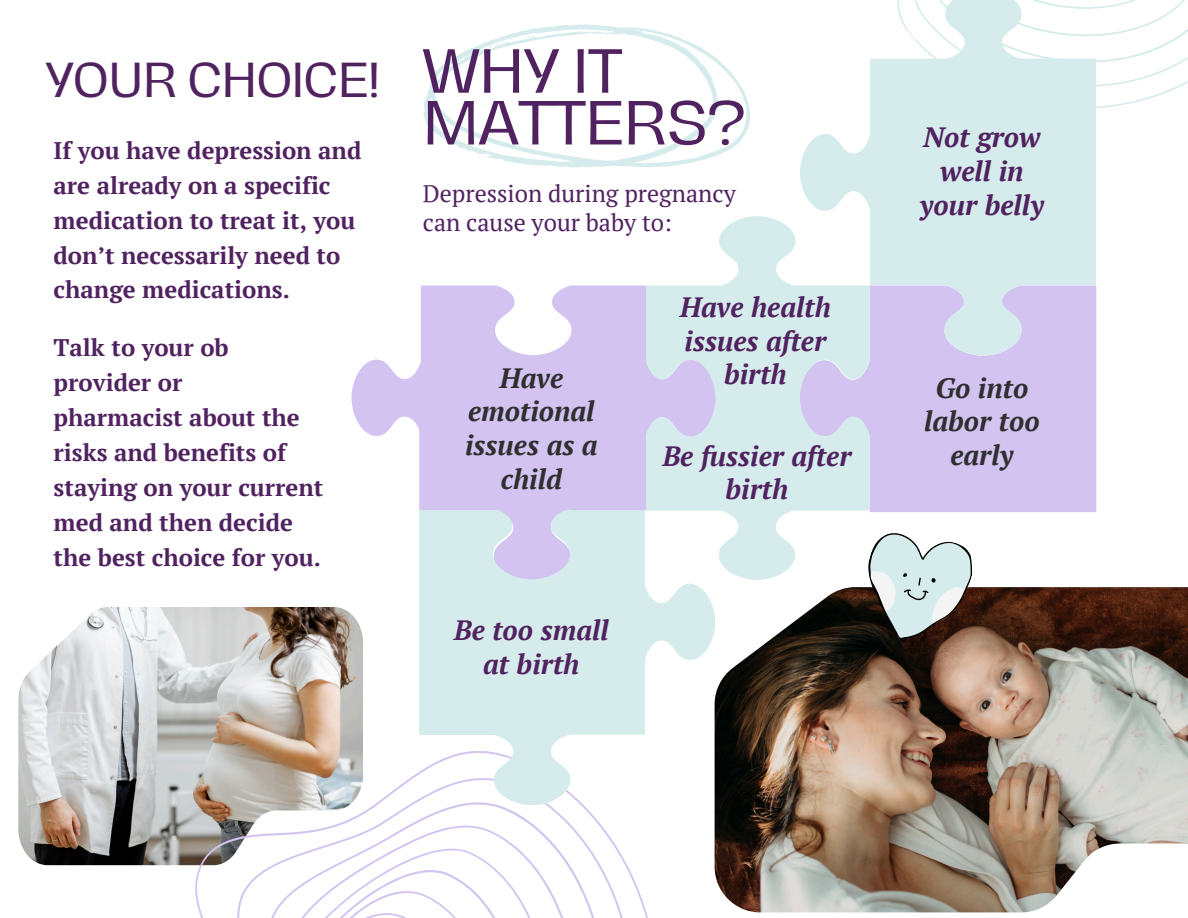
<style>
.page{position:relative;width:1188px;height:918px;background:#fff}
.page>*{position:absolute;margin:0;border:0;box-sizing:border-box;transform-origin:0 0}
.t1{font:57px/51.8px "Hagrid";color:#512260}
.t2{font:45px "Hagrid";color:#512260}
.t3{font:italic 700 27.9px/33.8px "PT Serif";color:#512260;text-align:center}
.t4{font:italic 700 27.9px/33.8px "PT Serif";color:#2f2f2f;text-align:center}
.t5{font:700 24px/34.8px "PT Serif";color:#512260}
.t6{font:24px/29.2px "PT Serif";color:#512260}
</style>
<div class="page">
<img style="left:750px;top:587px;width:438px;height:325px">
<svg style="left:850px;top:533px;width:130px;height:120px"></svg>
<svg style="left:423px;top:24px;width:327px;height:143px"></svg>
<svg style="left:513px;top:35px;width:28px;height:6px"></svg>
<svg style="left:484px;top:46px;width:6px;height:4px"></svg>
<img style="left:18px;top:607px;width:345px;height:258px">
<svg style="left:80px;top:648px;width:670px;height:264px"></svg>
<svg style="left:133px;top:691px;width:586px;height:221px"></svg>
<svg style="left:175px;top:730px;width:510px;height:188px"></svg>
<svg style="left:207px;top:767px;width:441px;height:151px"></svg>
<svg style="left:229px;top:801px;width:379px;height:117px"></svg>
<svg style="left:246px;top:831px;width:321px;height:87px"></svg>
<svg style="left:870px;top:0;width:318px;height:108px"></svg>
<div style="left:870px;top:355px;width:226px;height:157px;background:#d2c3f1"></div>
<svg style="left:800px;top:60px;width:296px;height:295px"></svg>
<svg style="left:715px;top:216px;width:155px;height:364px;fill:#d6ecec"></svg>
<svg style="left:871px;top:0;width:225px;height:353px;background:#dae8ee"></svg>
<svg style="left:419px;top:510px;width:296px;height:295px;fill:#d6ecec"></svg>
<svg style="left:351px;top:285px;width:364px;height:225px;fill:#d2c3f1"></svg>
<h2 class="t2" style="left:46px;top:59px;width:336px">YOUR CHOICE!</h2>
<p class="t5" style="left:54px;top:132px;width:309px">If you have depression and are already on a specific medication to treat it, you don’t necessarily need to change medications.</p>
<p class="t5" style="left:54px;top:330px;width:271px">Talk to your ob provider or<br>pharmacist about the risks and benefits of staying on your current med and then decide the best choice for you.</p>
<h1 class="t1" style="left:423px;top:47px;width:325px">WHY IT<br>MATTERS?</h1>
<h3 class="t6" style="left:423px;top:178px;width:314px">Depression during pregnancy can cause your baby to:</h3>
<p class="t3" style="left:680px;top:289px;width:153px;text-align:left">Have health issues after</p>
<h3 class="t4" style="left:500px;top:360px;width:65px">Have</h3>
<p class="t3" style="left:724px;top:357px;width:64px">birth</p>
<h3 class="t4" style="left:465px;top:394px;width:134px">emotional issues as a child</h3>
<p class="t3" style="left:662px;top:438px;width:191px">Be fussier after birth</p>
<h3 class="t3" style="left:454px;top:613px;width:157px">Be too small at birth</h3>
<h4 class="t3" style="left:920px;top:120px;width:126px">Not grow well in your belly</h4>
<p class="t4" style="left:924px;top:370px;width:117px">Go into labor too early</p>
</div>
